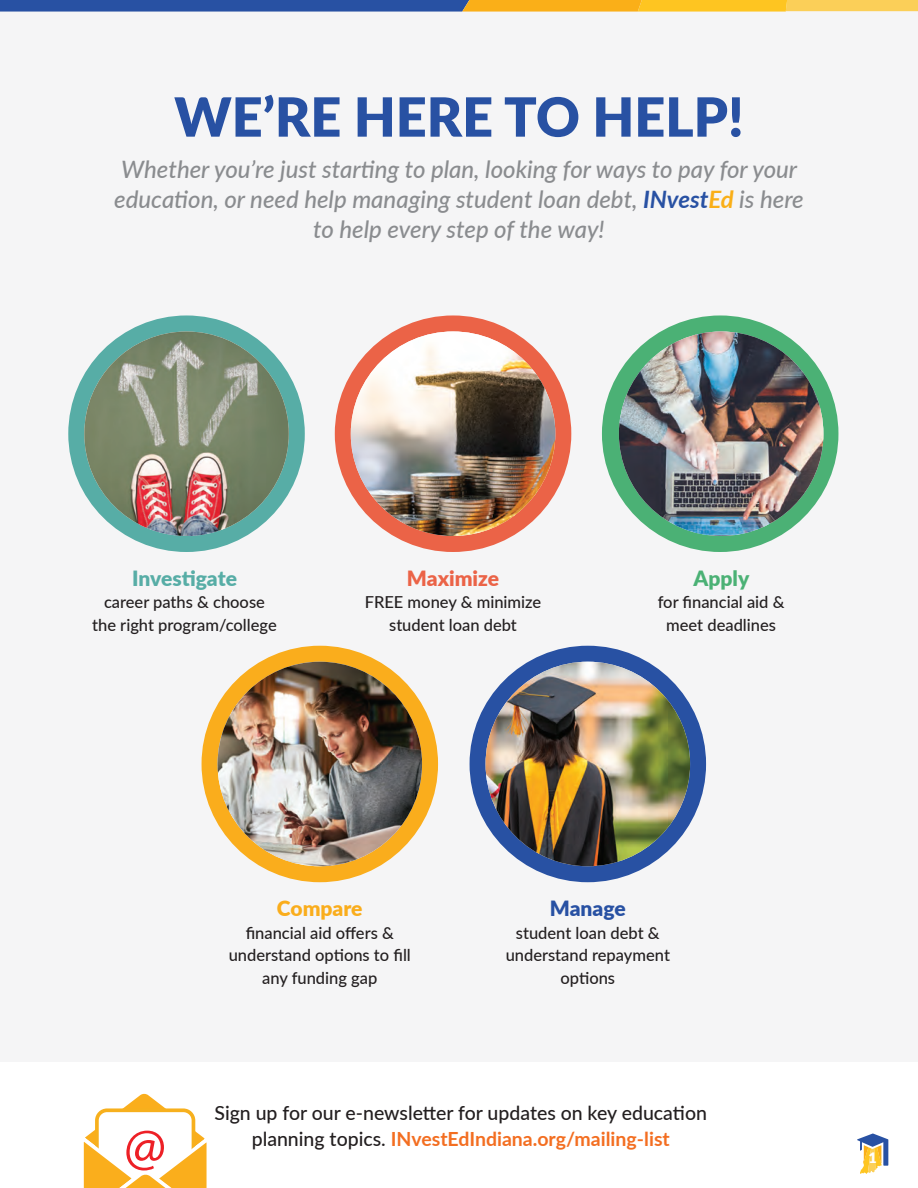
<style>
.page{position:relative;width:918px;height:1188px;background:#fff}
.page>*{position:absolute;margin:0;border:0;box-sizing:border-box;transform-origin:0 0}
.t1{font:900 54px "Lato";color:#2851a3}
.t2{font:italic 500 24px/30px "Lato";color:#8a8c8f;text-align:center}
.t3{font:900 21px "Lato";letter-spacing:-.005em;color:#57ada6}
.t4{font:900 21px "Lato";color:#eb6347}
.t5{font:900 21px "Lato";color:#faad1c}
.t6{font:900 21px "Lato";color:#2851a3}
.t7{font:900 21px "Lato";color:#4bb175}
.t8{font:500 19.5px/25.5px "Lato";color:#231f20;text-align:center}
.t9{font:500 16.5px/22.5px "Lato";color:#231f20;text-align:center}
.t10{font:900 14.4px "Lato";color:#fff}
.s1{font-weight:700;color:#2851a3}
.s2{font-weight:700;color:#faaf18}
.s3{font-weight:700;color:#f36e21}
</style>
<div class="page">
<div style="left:0;top:12px;width:918px;height:1050px;background:#f5f5f6"></div>
<svg style="left:857px;top:1133px;width:31px;height:41px"></svg>
<svg style="left:83px;top:1093px;width:124px;height:95px"></svg>
<svg style="left:0;top:0;width:918px;height:12px"></svg>
<div style="left:68px;top:315px;width:237px;height:237px;background:#57ada6;border-radius:50%"></div>
<div style="left:202px;top:646px;width:236px;height:236px;background:#faad1c;border-radius:50%"></div>
<div style="left:335px;top:315px;width:236px;height:237px;background:#eb6347;border-radius:50%"></div>
<div style="left:470px;top:646px;width:236px;height:236px;background:#2851a3;border-radius:50%"></div>
<div style="left:602px;top:315px;width:236px;height:237px;background:#4bb175;border-radius:50%"></div>
<img style="left:84px;top:331px;width:205px;height:205px;border-radius:102px">
<img style="left:218px;top:662px;width:204px;height:204px;border-radius:102px">
<img style="left:486px;top:662px;width:204px;height:204px;border-radius:102px">
<img style="left:619px;top:331px;width:204px;height:205px;border-radius:102px">
<img style="left:351px;top:331px;width:204px;height:205px;border-radius:102px">
<h1 class="t1" style="left:174px;top:76px;width:571px">WE’RE HERE TO HELP!</h1>
<h2 class="t2" style="left:114px;top:154px;width:691px">Whether you’re just starting to plan, looking for ways to pay for your education, or need help managing student loan debt, <span class="s1">INvest</span><span class="s2">Ed</span> is here to help every step of the way!</h2>
<p class="t3" style="left:132px;top:562px;width:106px">Investigate</p>
<p class="t9" style="left:92px;top:590px;width:186px">career paths &amp; choose the right program/college</p>
<p class="t4" style="left:407px;top:562px;width:94px">Maximize</p>
<p class="t9" style="left:365px;top:590px;width:178px">FREE money &amp; minimize student loan debt</p>
<p class="t7" style="left:694px;top:562px;width:57px">Apply</p>
<p class="t9" style="left:658px;top:590px;width:128px">for financial aid &amp; meet deadlines</p>
<p class="t5" style="left:277px;top:893px;width:87px">Compare</p>
<p class="t9" style="left:229px;top:921px;width:184px">financial aid offers &amp; understand options to fill any funding gap</p>
<p class="t6" style="left:550px;top:893px;width:77px">Manage</p>
<p class="t9" style="left:506px;top:921px;width:166px">student loan debt &amp; understand repayment options</p>
<p class="t8" style="left:214px;top:1099px;width:494px">Sign up for our e-newsletter for updates on key education planning topics. <span class="s3">INvestEdIndiana.org/mailing-list</span></p>
<p class="t10" style="left:868px;top:1147px;width:10px">1</p>
</div>
